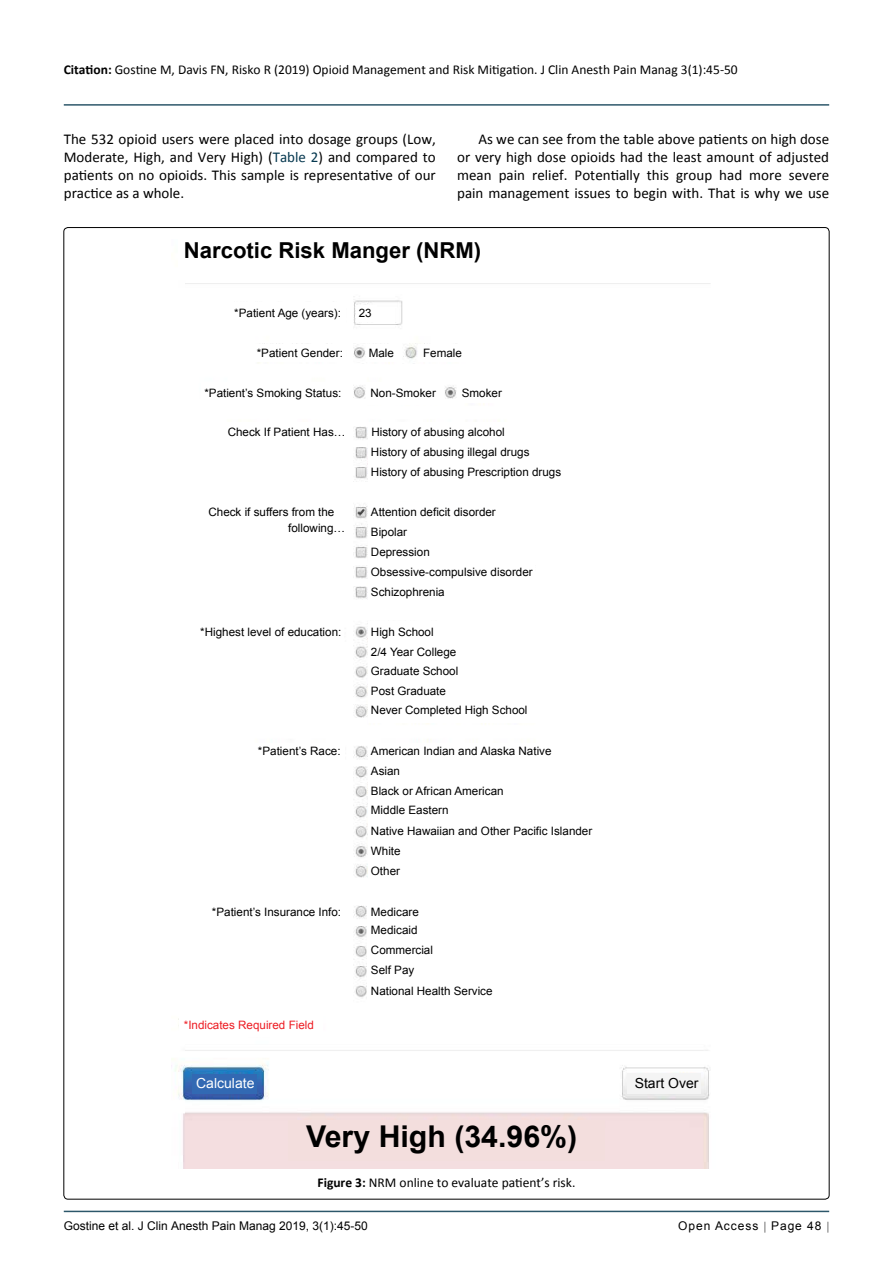
<style>
.page{position:relative;width:893px;height:1263px;background:#fff}
.page>*{position:absolute;margin:0;border:0;box-sizing:border-box;transform-origin:0 0}
.t1{font:700 30px "Arial";color:#000}
.t2{font:700 21.9px "Arial";color:#000}
.t3{font:15px/18px "Calibri";color:#000;text-align:justify}
.t4{font:13.8px "Arial";color:#fff}
.t5{font:13.8px "Arial";color:#000}
.t6{font:13.5px "Calibri";color:#000}
.t7{font:12px "Arial";color:#000}
.t8{font:12px "Arial";letter-spacing:.08em;color:#000}
.t9{font:11.55px/20.2px "Arial";color:#000}
.t10{font:11.55px "Arial";color:#ed1d24}
.s1{font-weight:700}
.s2{color:#073950}
</style>
<div class="page">
<hr style="left:64px;top:1211px;width:765px;height:1px;background:#073950">
<hr style="left:64px;top:104px;width:765px;height:2px;background:#073950">
<img style="left:172px;top:283px;width:538px;height:885px">
<div style="left:356px;top:305px;width:20px;height:16px;background:#fff"></div>
<div style="left:226px;top:302px;width:120px;height:26px;background:#fff"></div>
<div style="left:254px;top:344px;width:92px;height:17px;background:#fff"></div>
<div style="left:366px;top:344px;width:31px;height:17px;background:#fff"></div>
<div style="left:419px;top:344px;width:48px;height:17px;background:#fff"></div>
<div style="left:457px;top:382px;width:51px;height:21px;background:#fff"></div>
<div style="left:366px;top:382px;width:75px;height:23px;background:#fff"></div>
<div style="left:202px;top:382px;width:147px;height:28px;background:#fff"></div>
<div style="left:221px;top:422px;width:128px;height:25px;background:#fff"></div>
<div style="left:368px;top:422px;width:198px;height:65px;background:#fff"></div>
<div style="left:203px;top:501px;width:146px;height:38px;background:#fff"></div>
<div style="left:368px;top:503px;width:167px;height:100px;background:#fff"></div>
<div style="left:196px;top:620px;width:148px;height:25px;background:#fff"></div>
<div style="left:368px;top:620px;width:170px;height:102px;background:#fff"></div>
<div style="left:368px;top:743px;width:231px;height:134px;background:#fff"></div>
<div style="left:254px;top:743px;width:90px;height:18px;background:#fff"></div>
<div style="left:207px;top:902px;width:140px;height:24px;background:#fff"></div>
<div style="left:367px;top:902px;width:135px;height:105px;background:#fff"></div>
<div style="left:179px;top:1015px;width:143px;height:22px;background:#fff"></div>
<div style="left:627px;top:1073px;width:74px;height:20px;background:#f4f4f4"></div>
<div style="left:192px;top:1075px;width:65px;height:19px;background:#3269b3"></div>
<div style="left:288px;top:1120px;width:316px;height:40px;background:#f3dedd"></div>
<p class="t6" style="left:64px;top:61px;width:675px"><span class="s1">Citation:</span> Gostine M, Davis FN, Risko R (2019) Opioid Management and Risk Mitigation. J Clin Anesth Pain Manag 3(1):45-50</p>
<p class="t3" style="left:64px;top:130px;width:374px">The 532 opioid users were placed into dosage groups (Low, Moderate, High, and Very High) (<span class="s2">Table 2</span>) and compared to patients on no opioids. This sample is representative of our practice as a whole.</p>
<p class="t3" style="left:457px;top:130px;width:374px;text-indent:21px">As we can see from the table above patients on high dose or very high dose opioids had the least amount of adjusted mean pain relief. Potentially this group had more severe pain management issues to begin with. That is why we use</p>
<h2 class="t2" style="left:184px;top:236px;width:299px">Narcotic Risk Manger (NRM)</h2>
<p class="t9" style="left:234px;top:303px;width:108px">*Patient Age (years):</p>
<p class="t9" style="left:359px;top:303px;width:14px">23</p>
<p class="t9" style="left:257px;top:343px;width:88px">*Patient Gender:</p>
<p class="t9" style="left:369px;top:343px;width:27px">Male</p>
<p class="t9" style="left:423px;top:343px;width:40px">Female</p>
<p class="t9" style="left:204px;top:383px;width:139px">*Patient’s Smoking Status:</p>
<p class="t9" style="left:371px;top:383px;width:67px">Non-Smoker</p>
<p class="t9" style="left:462px;top:383px;width:42px">Smoker</p>
<p class="t9" style="left:228px;top:422px;width:119px">Check If Patient Has…</p>
<p class="t9" style="left:371px;top:422px;width:192px">History of abusing alcohol<br>History of abusing illegal drugs<br>History of abusing Prescription drugs</p>
<p class="t9" style="left:288px;top:504px;width:58px;line-height:15.6px;text-indent:-80px">Check if suffers from the following…</p>
<p class="t9" style="left:371px;top:502px;width:163px">Attention deficit disorder<br>Bipolar<br>Depression<br>Obsessive-compulsive disorder<br>Schizophrenia</p>
<p class="t9" style="left:200px;top:622px;width:143px">*Highest level of education:</p>
<p class="t9" style="left:371px;top:623px;width:89px;line-height:19px">High School<br>2/4 Year College<br>Graduate School</p>
<p class="t9" style="left:371px;top:682px;width:158px;line-height:19px">Post Graduate<br>Never Completed High School</p>
<p class="t9" style="left:258px;top:741px;width:84px">*Patient’s Race:</p>
<p class="t9" style="left:371px;top:742px;width:182px;line-height:19px">American Indian and Alaska Native<br>Asian</p>
<p class="t9" style="left:371px;top:781px;width:223px">Black or African American<br>Middle Eastern<br>Native Hawaiian and Other Pacific Islander<br>White</p>
<p class="t9" style="left:371px;top:860px;width:31px">Other</p>
<p class="t9" style="left:212px;top:901px;width:131px">*Patient’s Insurance Info:</p>
<p class="t9" style="left:371px;top:902px;width:49px;line-height:18.5px">Medicare<br>Medicaid</p>
<p class="t9" style="left:371px;top:940px;width:123px">Commercial<br>Self Pay<br>National Health Service</p>
<p class="t10" style="left:184px;top:1018px;width:132px">*Indicates Required Field</p>
<p class="t4" style="left:196px;top:1074px;width:60px">Calculate</p>
<p class="t5" style="left:635px;top:1074px;width:65px">Start Over</p>
<h1 class="t1" style="left:306px;top:1116px;width:272px">Very High (34.96%)</h1>
<p class="t6" style="left:317px;top:1174px;width:259px"><span class="s1">Figure 3:</span> NRM online to evaluate patient’s risk.</p>
<p class="t7" style="left:64px;top:1218px;width:306px">Gostine et al. J Clin Anesth Pain Manag 2019, 3(1):45-50</p>
<p class="t8" style="left:678px;top:1218px;width:145px">Open Access Page 48</p>
</div>
